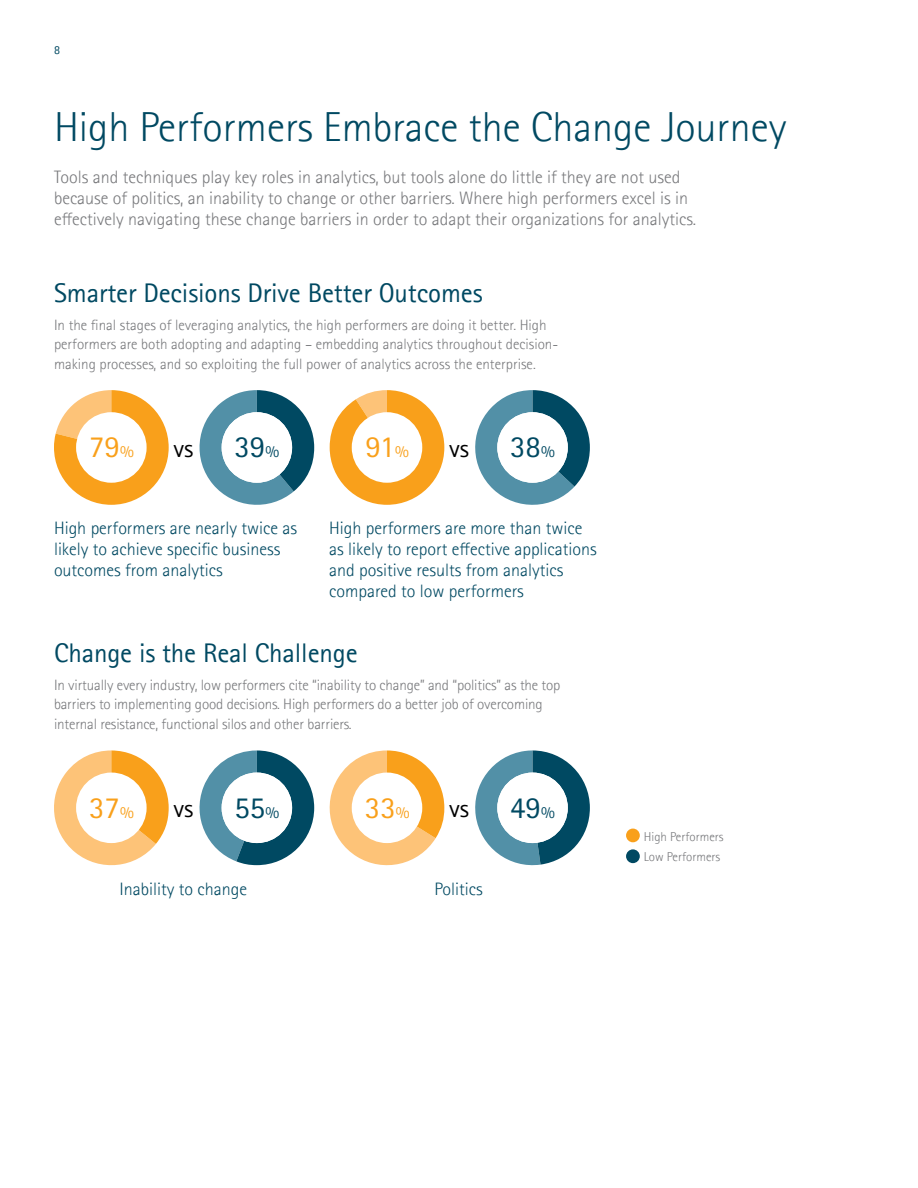
<style>
.page{position:relative;width:918px;height:1188px;background:#fff}
.page>*{position:absolute;margin:0;border:0;box-sizing:border-box;transform-origin:0 0}
.t1{font:300 42px "Rotis Sans Seriffor ACN";color:#004962}
.t2{font:30.75px "Agfa Rotis Sans Serif";color:#f9a01b}
.t3{font:30.75px "Agfa Rotis Sans Serif";color:#004962}
.t4{font:27px "Rotis Sans Seriffor ACN";letter-spacing:-.005em;color:#004962}
.t5{font:25.05px "Agfa Rotis Sans Serif";color:#000}
.t6{font:300 18px/21px "Rotis Sans Seriffor ACN";color:#77787b}
.t7{font:300 18px/21px "Rotis Sans Seriffor ACN";color:#004962}
.t8{font:300 15px/19.5px "Rotis Sans Seriffor ACN";letter-spacing:-.01em;color:#77787b}
.t9{font:300 12.9px/20.9px "Rotis Sans Seriffor ACN";color:#77787b}
.t10{font:12px "Rotis Sans Seriffor ACN";color:#004962}
.s1{font-size:16.95px}
</style>
<div class="page">
<div style="left:626px;top:829px;width:14px;height:13px;background:#f9a01b;border-radius:50%"></div>
<div style="left:626px;top:849px;width:14px;height:14px;background:#004962;border-radius:50%"></div>
<hr style="left:917px;top:0;width:1px;height:1188px;background:#004962">
<svg style="left:199px;top:390px;width:115px;height:115px"></svg>
<svg style="left:54px;top:390px;width:115px;height:115px"></svg>
<div style="left:76px;top:412px;width:71px;height:71px;background:#fff;border-radius:50%"></div>
<div style="left:222px;top:412px;width:70px;height:71px;background:#fff;border-radius:50%"></div>
<svg style="left:54px;top:750px;width:115px;height:116px"></svg>
<svg style="left:199px;top:750px;width:115px;height:115px"></svg>
<div style="left:76px;top:773px;width:71px;height:70px;background:#fff;border-radius:50%"></div>
<div style="left:222px;top:773px;width:70px;height:70px;background:#fff;border-radius:50%"></div>
<svg style="left:330px;top:390px;width:114px;height:115px"></svg>
<svg style="left:475px;top:390px;width:115px;height:115px"></svg>
<div style="left:352px;top:412px;width:70px;height:71px;background:#fff;border-radius:50%"></div>
<div style="left:497px;top:412px;width:71px;height:71px;background:#fff;border-radius:50%"></div>
<svg style="left:329px;top:750px;width:115px;height:116px"></svg>
<svg style="left:475px;top:750px;width:115px;height:116px"></svg>
<div style="left:352px;top:773px;width:70px;height:70px;background:#fff;border-radius:50%"></div>
<div style="left:497px;top:773px;width:71px;height:70px;background:#fff;border-radius:50%"></div>
<p class="t10" style="left:54px;top:42px;width:7px">8</p>
<h1 class="t1" style="left:54px;top:103px;width:734px">High Performers Embrace the Change Journey</h1>
<p class="t6" style="left:54px;top:167px;width:644px">Tools and techniques play key roles in analytics, but tools alone do little if they are not used because of politics, an inability to change or other barriers. Where high performers excel is in effectively navigating these change barriers in order to adapt their organizations for analytics.</p>
<h3 class="t4" style="left:54px;top:276px;width:430px">Smarter Decisions Drive Better Outcomes</h3>
<p class="t8" style="left:54px;top:315px;width:506px">In the final stages of leveraging analytics, the high performers are doing it better. High performers are both adopting and adapting – embedding analytics throughout decision&shy;making processes, and so exploiting the full power of analytics across the enterprise.</p>
<h2 class="t2" style="left:89px;top:429px;width:46px">79<span class="s1">%</span></h2>
<h3 class="t5" style="left:174px;top:433px;width:21px">vs</h3>
<h2 class="t3" style="left:235px;top:429px;width:46px">39<span class="s1">%</span></h2>
<h2 class="t2" style="left:366px;top:429px;width:45px">91<span class="s1">%</span></h2>
<h3 class="t5" style="left:449px;top:433px;width:21px">vs</h3>
<h2 class="t3" style="left:510px;top:429px;width:46px">38<span class="s1">%</span></h2>
<p class="t7" style="left:54px;top:518px;width:245px">High performers are nearly twice as likely to achieve specific business outcomes from analytics</p>
<p class="t7" style="left:329px;top:518px;width:269px">High performers are more than twice as likely to report effective applications and positive results from analytics compared to low performers</p>
<h3 class="t4" style="left:54px;top:637px;width:305px">Change is the Real Challenge</h3>
<p class="t8" style="left:54px;top:675px;width:508px">In virtually every industry, low performers cite “inability to change” and “politics” as the top barriers to implementing good decisions. High performers do a better job of overcoming internal resistance, functional silos and other barriers.</p>
<h2 class="t2" style="left:89px;top:789px;width:46px">37<span class="s1">%</span></h2>
<h3 class="t5" style="left:174px;top:794px;width:21px">vs</h3>
<h2 class="t3" style="left:235px;top:789px;width:46px">55<span class="s1">%</span></h2>
<p class="t7" style="left:120px;top:879px;width:129px">Inability to change</p>
<h2 class="t2" style="left:365px;top:789px;width:46px">33<span class="s1">%</span></h2>
<h3 class="t5" style="left:449px;top:794px;width:21px">vs</h3>
<h2 class="t3" style="left:510px;top:789px;width:46px">49<span class="s1">%</span></h2>
<p class="t7" style="left:435px;top:879px;width:50px">Politics</p>
<p class="t9" style="left:644px;top:826px;width:81px">High Performers<br>Low Performers</p>
</div>
